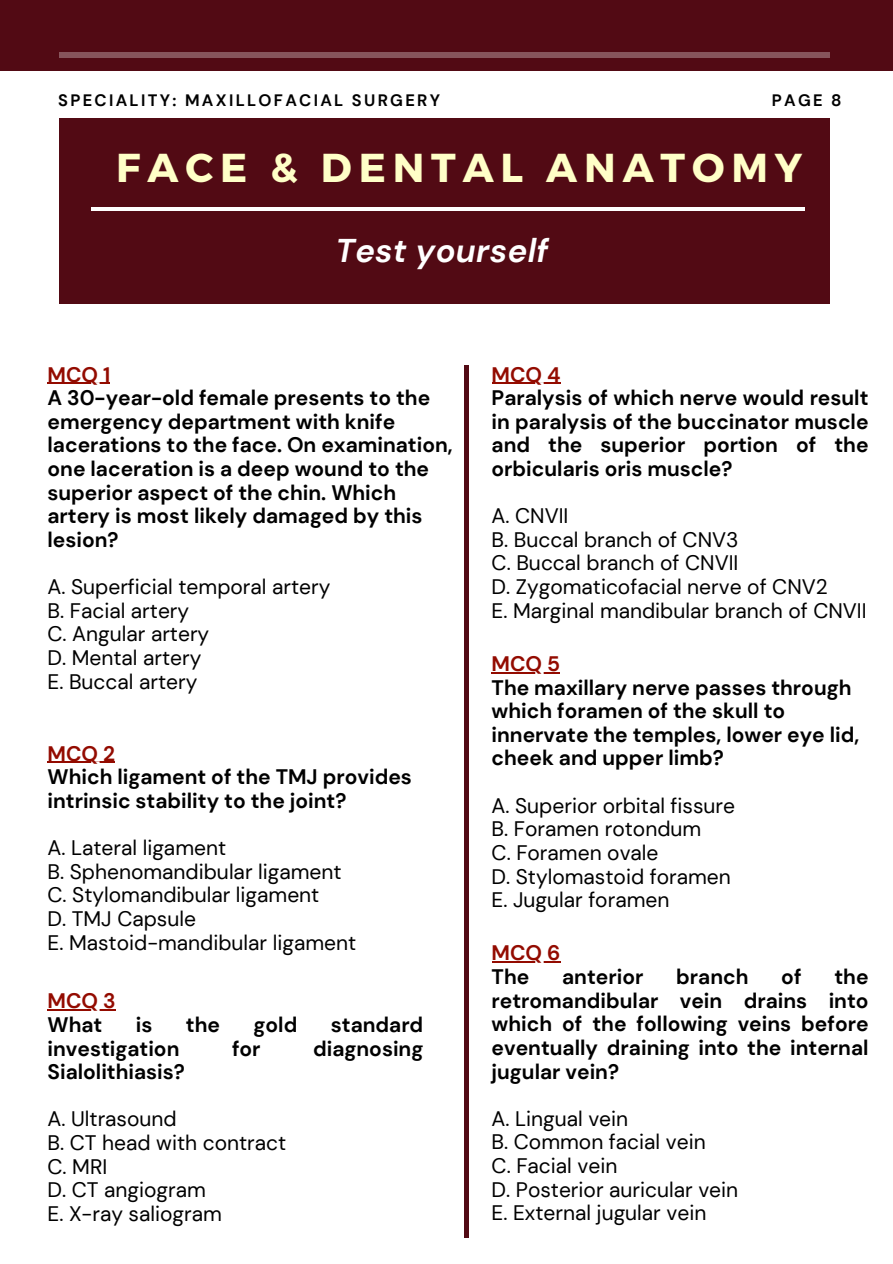
<style>
.page{position:relative;width:893px;height:1264px;background:#fff}
.page>*{position:absolute;margin:0;border:0;box-sizing:border-box;transform-origin:0 0}
.t1{font:700 40.35px "Montserrat";letter-spacing:.17em;color:#ffffc7}
.t2{font:italic 700 32.85px "DM Sans";letter-spacing:.01em;color:#fff}
.t3{font:700 21px/23.5px "DM Sans";color:#000}
.t4{font:21px "DM Sans";color:#000}
.t5{font:700 21px "DM Sans";color:#930b00}
.t6{font:700 16.5px "DM Sans";letter-spacing:.14em;color:#000}
</style>
<div class="page">
<div style="left:0;top:0;width:892px;height:1262px;background:#520a14"></div>
<div style="left:0;top:71px;width:892px;height:1191px;background:#fff"></div>
<div style="left:60px;top:119px;width:770px;height:185px;background:#520a14"></div>
<hr style="left:92px;top:207px;width:712px;height:3px;background:#fff">
<hr style="left:60px;top:53px;width:770px;height:4px;background:#87555c">
<hr style="left:464px;top:365px;width:4px;height:872px;background:#520a14">
<hr style="left:48px;top:762px;width:67px;height:1px;background:#930b00">
<hr style="left:491px;top:672px;width:69px;height:1px;background:#930b00">
<hr style="left:48px;top:382px;width:62px;height:2px;background:#930b00">
<hr style="left:491px;top:382px;width:69px;height:2px;background:#930b00">
<hr style="left:491px;top:961px;width:69px;height:1px;background:#930b00">
<hr style="left:48px;top:1009px;width:67px;height:1px;background:#930b00">
<p class="t6" style="left:58px;top:90px;width:383px">SPECIALITY: MAXILLOFACIAL SURGERY</p>
<p class="t6" style="left:771px;top:90px;width:71px">PAGE 8</p>
<p class="t1" style="left:116px;top:142px;width:687px">FACE &amp; DENTAL ANATOMY</p>
<p class="t2" style="left:335px;top:230px;width:214px">Test yourself</p>
<p class="t5" style="left:48px;top:361px;width:64px">MCQ 1</p>
<p class="t3" style="left:48px;top:386px;width:406px">A 30-year-old female presents to the emergency department with knife lacerations to the face. On examination, one laceration is a deep wound to the superior aspect of the chin. Which artery is most likely damaged by this lesion?</p>
<p class="t4" style="left:48px;top:573px;width:284px">A. Superficial temporal artery</p>
<p class="t4" style="left:48px;top:597px;width:143px">B. Facial artery</p>
<p class="t4" style="left:48px;top:620px;width:163px">C. Angular artery</p>
<p class="t4" style="left:48px;top:644px;width:155px">D. Mental artery</p>
<p class="t4" style="left:48px;top:667px;width:151px">E. Buccal artery</p>
<p class="t5" style="left:48px;top:740px;width:69px">MCQ 2</p>
<p class="t3" style="left:48px;top:765px;width:366px">Which ligament of the TMJ provides intrinsic stability to the joint?</p>
<p class="t4" style="left:48px;top:834px;width:180px">A. Lateral ligament</p>
<p class="t4" style="left:48px;top:858px;width:295px">B. Sphenomandibular ligament</p>
<p class="t4" style="left:48px;top:881px;width:273px">C. Stylomandibular ligament</p>
<p class="t4" style="left:48px;top:905px;width:150px">D. TMJ Capsule</p>
<p class="t4" style="left:48px;top:928px;width:310px">E. Mastoid-mandibular ligament</p>
<p class="t5" style="left:48px;top:987px;width:69px">MCQ 3</p>
<p class="t3" style="left:48px;top:1013px;width:56px">What</p>
<p class="t3" style="left:136px;top:1013px;width:18px">is</p>
<p class="t3" style="left:186px;top:1013px;width:36px">the</p>
<p class="t3" style="left:253px;top:1013px;width:45px">gold</p>
<p class="t3" style="left:331px;top:1013px;width:94px">standard</p>
<p class="t3" style="left:48px;top:1036px;width:133px">investigation</p>
<p class="t3" style="left:232px;top:1036px;width:30px">for</p>
<p class="t3" style="left:313px;top:1036px;width:112px">diagnosing</p>
<p class="t3" style="left:48px;top:1060px;width:139px">Sialolithiasis?</p>
<p class="t4" style="left:48px;top:1105px;width:131px">A. Ultrasound</p>
<p class="t4" style="left:48px;top:1129px;width:240px">B. CT head with contract</p>
<p class="t4" style="left:48px;top:1152px;width:61px">C. MRI</p>
<p class="t4" style="left:48px;top:1176px;width:160px">D. CT angiogram</p>
<p class="t4" style="left:48px;top:1200px;width:176px">E. X-ray saliogram</p>
<p class="t5" style="left:491px;top:361px;width:70px">MCQ 4</p>
<p class="t3" style="left:491px;top:386px;width:378px;text-align:justify">Paralysis of which nerve would result in paralysis of the buccinator muscle and the superior portion of the orbicularis oris muscle?</p>
<p class="t4" style="left:491px;top:502px;width:78px">A. CNVII</p>
<p class="t4" style="left:491px;top:526px;width:248px">B. Buccal branch of CNV3</p>
<p class="t4" style="left:491px;top:549px;width:248px">C. Buccal branch of CNVII</p>
<p class="t4" style="left:491px;top:573px;width:338px">D. Zygomaticofacial nerve of CNV2</p>
<p class="t4" style="left:491px;top:597px;width:376px">E. Marginal mandibular branch of CNVII</p>
<p class="t5" style="left:491px;top:650px;width:70px">MCQ 5</p>
<p class="t3" style="left:491px;top:675px;width:369px">The maxillary nerve passes through which foramen of the skull to innervate the temples, lower eye lid, cheek and upper limb?</p>
<p class="t4" style="left:491px;top:791px;width:245px">A. Superior orbital fissure</p>
<p class="t4" style="left:491px;top:815px;width:211px">B. Foramen rotondum</p>
<p class="t4" style="left:491px;top:839px;width:168px">C. Foramen ovale</p>
<p class="t4" style="left:491px;top:862px;width:241px">D. Stylomastoid foramen</p>
<p class="t4" style="left:491px;top:886px;width:179px">E. Jugular foramen</p>
<p class="t5" style="left:491px;top:939px;width:70px">MCQ 6</p>
<p class="t3" style="left:491px;top:965px;width:39px">The</p>
<p class="t3" style="left:562px;top:965px;width:83px">anterior</p>
<p class="t3" style="left:676px;top:965px;width:74px">branch</p>
<p class="t3" style="left:781px;top:965px;width:22px">of</p>
<p class="t3" style="left:491px;top:965px;width:378px;text-align:justify;text-indent:343px">the retromandibular vein drains into which of the following veins before eventually draining into the internal jugular vein?</p>
<p class="t4" style="left:491px;top:1104px;width:138px">A. Lingual vein</p>
<p class="t4" style="left:491px;top:1128px;width:216px">B. Common facial vein</p>
<p class="t4" style="left:491px;top:1152px;width:127px">C. Facial vein</p>
<p class="t4" style="left:491px;top:1175px;width:248px">D. Posterior auricular vein</p>
<p class="t4" style="left:491px;top:1199px;width:216px">E. External jugular vein</p>
</div>
